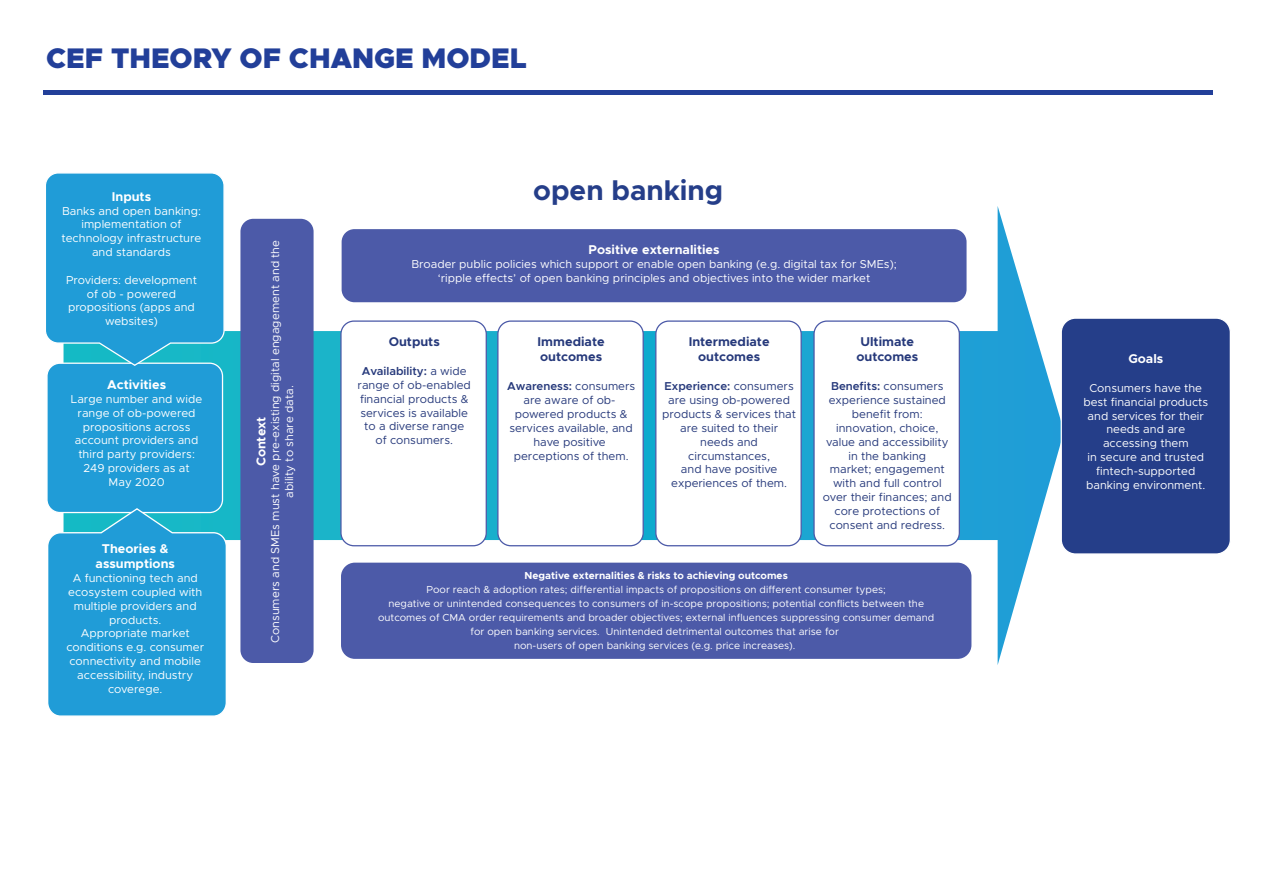
<style>
.page{position:relative;width:1263px;height:893px;background:#fff}
.page>*{position:absolute;margin:0;border:0;box-sizing:border-box;transform-origin:0 0}
.t1{font:900 28.5px "Metropolis";color:#223f99}
.t2{font:700 28.2px "Metropolis";color:#253e89}
.t3{font:700 12.75px/15.3px "Metropolis";color:#fff;text-align:center}
.t4{font:700 12.75px/15.3px "Metropolis";color:#26397b;text-align:center}
.t5{font:11.55px/13.8px "Metropolis";color:#fff;text-align:center}
.t6{font:11.55px/13.8px "Metropolis";color:#26397b;text-align:center}
.t7{font:10.2px/14.1px "Metropolis";color:#fff;text-align:center}
.t8{font:700 10.2px "Metropolis";color:#fff}
.s1{font-weight:600}
</style>
<div class="page">
<svg style="left:219px;top:206px;width:841px;height:459px"></svg>
<div style="left:47px;top:363px;width:175px;height:149px;background:#209cd7;border-radius:13px"></div>
<div style="left:46px;top:363px;width:177px;height:150px;border:1px solid #fff;border-radius:13px"></div>
<svg style="left:48px;top:507px;width:180px;height:209px;background:#29a2d7"></svg>
<svg style="left:46px;top:173px;width:179px;height:194px;background:#27a1d7"></svg>
<div style="left:240px;top:219px;width:74px;height:444px;background:#4c5aa8;border-radius:13px"></div>
<div style="left:342px;top:229px;width:624px;height:73px;background:#4c5aa8;border-radius:13px"></div>
<div style="left:341px;top:563px;width:630px;height:96px;background:#4c5aa8;border-radius:14px"></div>
<div style="left:341px;top:321px;width:145px;height:225px;background:#fff;border-radius:13px"></div>
<div style="left:340px;top:320px;width:147px;height:226px;border:1px solid #4c5aa8;border-radius:13px"></div>
<div style="left:498px;top:321px;width:145px;height:225px;background:#fff;border-radius:13px"></div>
<div style="left:497px;top:320px;width:147px;height:226px;border:1px solid #4c5aa8;border-radius:13px"></div>
<div style="left:656px;top:321px;width:145px;height:225px;background:#fff;border-radius:13px"></div>
<div style="left:655px;top:320px;width:147px;height:226px;border:1px solid #4c5aa8;border-radius:13px"></div>
<div style="left:814px;top:321px;width:145px;height:225px;background:#fff;border-radius:13px"></div>
<div style="left:813px;top:320px;width:147px;height:226px;border:1px solid #4c5aa8;border-radius:13px"></div>
<div style="left:1061px;top:318px;width:169px;height:236px;background:#253e89;border-radius:14px"></div>
<div style="left:1060px;top:317px;width:171px;height:238px;border:1px solid #fff;border-radius:14px"></div>
<div style="left:43px;top:90px;width:1170px;height:5px;background:#223f99"></div>
<h1 class="t1" style="left:46px;top:40px;width:482px">CEF THEORY OF CHANGE MODEL</h1>
<p class="t3" style="left:112px;top:189px;width:41px">Inputs</p>
<p class="t5" style="left:62px;top:204px;width:141px">Banks and open banking: implementation of technology infrastructure and standards</p>
<p class="t5" style="left:66px;top:273px;width:132px">Providers: development of ob - powered propositions (apps and websites)</p>
<p class="t3" style="left:107px;top:377px;width:60px">Activities</p>
<p class="t5" style="left:71px;top:392px;width:133px">Large number and wide range of ob-powered propositions across account providers and third party providers:<br>249 providers as at<br>May 2020</p>
<p class="t3" style="left:96px;top:541px;width:81px">Theories &amp; assumptions</p>
<p class="t5" style="left:66px;top:571px;width:139px">A functioning tech and ecosystem coupled with multiple providers and products.<br>Appropriate market conditions e.g. consumer connectivity and mobile accessibility, industry coverege.</p>
<h2 class="t2" style="left:533px;top:173px;width:192px">open banking</h2>
<p class="t5" style="left:268px;top:643px;width:405px;rotate:-90deg">Consumers and SMEs must have pre-existing digital engagement and the ability to share data.</p>
<p class="t3" style="left:588px;top:242px;width:133px">Positive externalities</p>
<p class="t5" style="left:411px;top:257px;width:487px">Broader public policies which support or enable open banking (e.g. digital tax for SMEs); ‘ripple effects’ of open banking principles and objectives into the wider market</p>
<p class="t4" style="left:538px;top:334px;width:69px;text-align:left">Immediate outcomes</p>
<p class="t6" style="left:507px;top:380px;width:130px"><span class="s1">Awareness:</span> consumers are aware of ob&shy;powered products &amp; services available, and have positive perceptions of them.</p>
<p class="t4" style="left:689px;top:334px;width:82px">Intermediate outcomes</p>
<p class="t6" style="left:662px;top:380px;width:135px"><span class="s1">Experience:</span> consumers are using ob-powered products &amp; services that are suited to their needs and circumstances,<br>and have positive experiences of them.</p>
<p class="t4" style="left:856px;top:334px;width:63px">Ultimate outcomes</p>
<p class="t6" style="left:823px;top:380px;width:130px"><span class="s1">Benefits:</span> consumers experience sustained benefit from: innovation, choice, value and accessibility in the banking<br>market; engagement with and full control over their finances; and core protections of consent and redress.</p>
<p class="t4" style="left:389px;top:334px;width:53px">Outputs</p>
<p class="t6" style="left:358px;top:364px;width:115px"><span class="s1">Availability:</span> a wide range of ob-enabled financial products &amp; services is available to a diverse range of consumers.</p>
<p class="t3" style="left:253px;top:466px;width:51px;rotate:-90deg">Context</p>
<p class="t8" style="left:525px;top:569px;width:265px">Negative externalities &amp; risks to achieving outcomes</p>
<p class="t7" style="left:378px;top:582px;width:558px">Poor reach &amp; adoption rates; differential impacts of propositions on different consumer types;<br>negative or unintended consequences to consumers of in-scope propositions; potential conflicts between the outcomes of CMA order requirements and broader objectives; external influences suppressing consumer demand for open banking services. Unintended detrimental outcomes that arise for<br>non-users of open banking services (e.g. price increases).</p>
<p class="t3" style="left:1128px;top:351px;width:36px">Goals</p>
<p class="t5" style="left:1083px;top:381px;width:126px">Consumers have the best financial products and services for their needs and are accessing them<br>in secure and trusted fintech-supported banking environment.</p>
</div>
